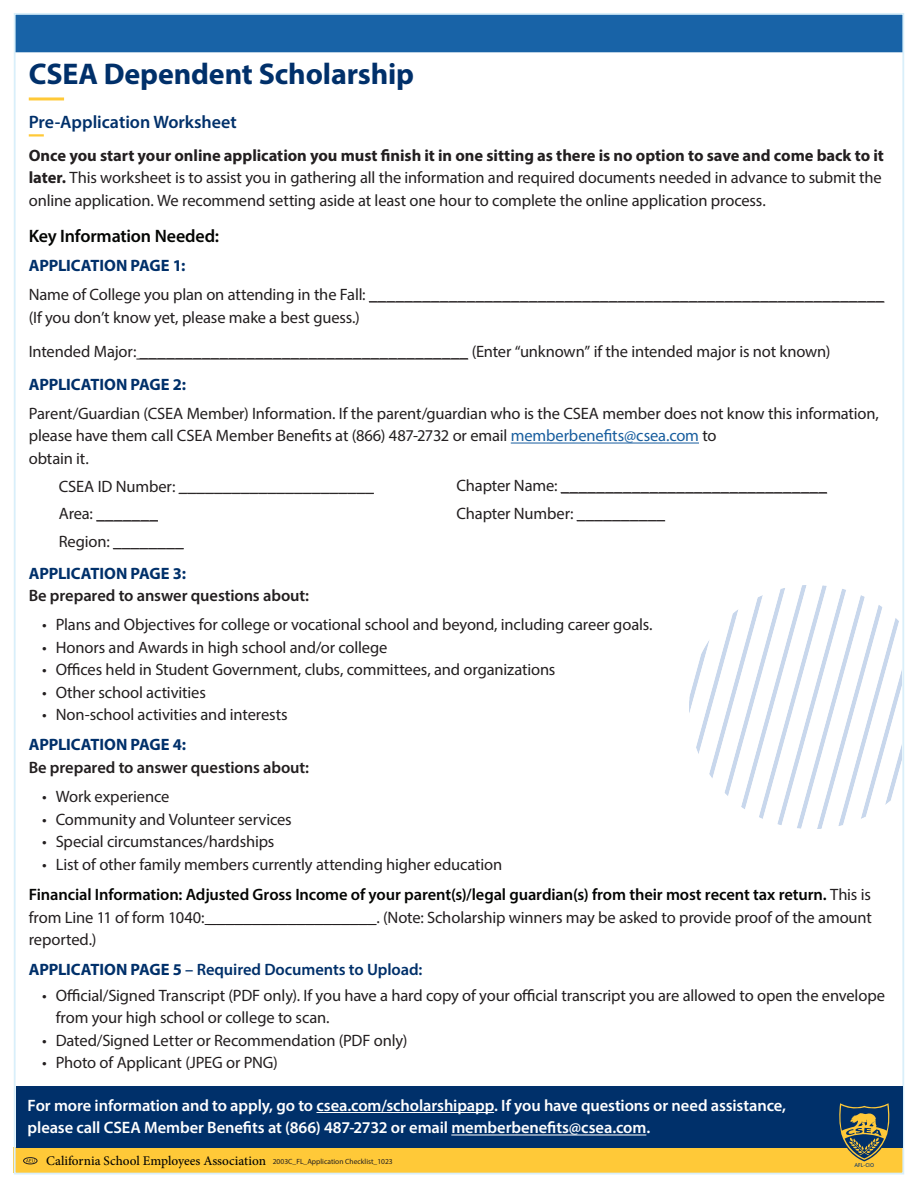
<style>
.page{position:relative;width:918px;height:1188px;background:#fff}
.page>*{position:absolute;margin:0;border:0;box-sizing:border-box;transform-origin:0 0}
.Header_Blue{font:700 30px "Myriad Pro";letter-spacing:-.005em;color:#00306a}
.Main_Body_Subheader_-_Offset{font:600 18px "Myriad Pro";color:#00306a}
.Main_Body_Copy{font:600 18px "Myriad Pro";letter-spacing:-.01em;color:#040503}
.Main_Body_Copy-2{font:16.5px/22.5px "Myriad Pro";letter-spacing:-.01em;color:#231f20}
.Main_Body_Copy-3{font:600 16.5px/22.5px "Myriad Pro";letter-spacing:-.005em;color:#fff}
.Main_Body_Copy-4{font:600 16.5px/22.5px "Myriad Pro";letter-spacing:-.005em;color:#231f20}
.Main_Body_Copy-5{font:700 16.5px "Myriad Pro";letter-spacing:-.01em;color:#00306a}
.Main_Body_Copy-6{font:600 16.5px "Myriad Pro";letter-spacing:-.005em;color:#00306a}
.t1{font:500 13.35px "Minion Pro";color:#040503}
.t2{font:5.4px "Frutiger LT Std";color:#00306a;scale:.95 1}
.s1{font-weight:700}
.s2{color:#175d9e}
.s3{font-weight:700;color:#00306a}
.s4{font-weight:600;color:#040503}
.s5{font-family:"Myriad Pro";font-weight:400;font-size:7.5px;color:#231f20}
</style>
<div class="page">
<div style="left:14px;top:1148px;width:890px;height:25px;background:#ffc938"></div>
<svg style="left:26px;top:1159px;width:9px;height:3px"></svg>
<div style="left:23px;top:1157px;width:14px;height:7px;border:1px solid #231f20;border-radius:50%"></div>
<div style="left:17px;top:16px;width:884px;height:37px;background:#1863a7"></div>
<div style="left:16px;top:1086px;width:886px;height:62px;background:#00306a"></div>
<hr style="left:29px;top:97px;width:35px;height:3px;background:#ffc938">
<hr style="left:369px;top:302px;width:516px;height:1px;background:#231f20">
<hr style="left:136px;top:359px;width:332px;height:1px;background:#231f20">
<hr style="left:511px;top:443px;width:188px;height:1px;background:#175d9e">
<hr style="left:179px;top:493px;width:195px;height:1px;background:#231f20">
<hr style="left:96px;top:521px;width:62px;height:1px;background:#231f20">
<hr style="left:113px;top:548px;width:71px;height:1px;background:#231f20">
<hr style="left:205px;top:924px;width:171px;height:1px;background:#231f20">
<svg style="left:839px;top:1103px;width:51px;height:58px"></svg>
<hr style="left:29px;top:134px;width:15px;height:3px;background:#ffc938">
<hr style="left:561px;top:493px;width:266px;height:1px;background:#231f20">
<hr style="left:577px;top:520px;width:88px;height:1px;background:#231f20">
<hr style="left:316px;top:1112px;width:178px;height:1px;background:#fff">
<hr style="left:451px;top:1135px;width:195px;height:1px;background:#fff">
<img style="left:690px;top:585px;width:212px;height:243px">
<p class="Header_Blue" style="left:29px;top:54px;width:387px">CSEA Dependent Scholarship</p>
<p class="Main_Body_Subheader_-_Offset" style="left:29px;top:110px;width:210px">Pre-Application Worksheet</p>
<p class="Main_Body_Copy-2" style="left:29px;top:144px;width:857px"><span class="s1">Once you start your online application you must finish it in one sitting as there is no option to save and come back to it later.</span> This worksheet is to assist you in gathering all the information and required documents needed in advance to submit the online application. We recommend setting aside at least one hour to complete the online application process.</p>
<p class="Main_Body_Copy" style="left:29px;top:224px;width:192px">Key Information Needed:</p>
<p class="Main_Body_Copy-5" style="left:29px;top:255px;width:158px">APPLICATION PAGE 1:</p>
<p class="Main_Body_Copy-2" style="left:29px;top:283px;width:857px">Name of College you plan on attending in the Fall: __________________________________________________________</p>
<p class="Main_Body_Copy-2" style="left:29px;top:306px;width:333px">(If you don’t know yet, please make a best guess.)</p>
<p class="Main_Body_Copy-2" style="left:29px;top:340px;width:803px">Intended Major: _____________________________________ (Enter “unknown” if the intended major is not known)</p>
<p class="Main_Body_Copy-5" style="left:29px;top:373px;width:159px">APPLICATION PAGE 2:</p>
<p class="Main_Body_Copy-2" style="left:29px;top:402px;width:852px">Parent/Guardian (CSEA Member) Information. If the parent/guardian who is the CSEA member does not know this information, please have them call CSEA Member Benefits at (866) 487-2732 or email <span class="s2">memberbenefits@csea.com</span> to<br>obtain it.</p>
<p class="Main_Body_Copy-2" style="left:59px;top:475px;width:317px">CSEA ID Number: ______________________</p>
<p class="Main_Body_Copy-2" style="left:59px;top:502px;width:101px">Area: _______</p>
<p class="Main_Body_Copy-2" style="left:59px;top:530px;width:126px">Region: ________</p>
<p class="Main_Body_Copy-4" style="left:29px;top:561px;width:282px"><span class="s3">APPLICATION PAGE 3:<br></span>Be prepared to answer questions about:</p>
<p class="Main_Body_Copy-2" style="left:42px;top:613px;width:612px">• Plans and Objectives for college or vocational school and beyond, including career goals.</p>
<p class="Main_Body_Copy-2" style="left:42px;top:636px;width:347px">• Honors and Awards in high school and/or college</p>
<p class="Main_Body_Copy-2" style="left:42px;top:658px;width:515px">• Offices held in Student Government, clubs, committees, and organizations</p>
<p class="Main_Body_Copy-2" style="left:42px;top:681px;width:165px">• Other school activities</p>
<p class="Main_Body_Copy-2" style="left:42px;top:703px;width:247px">• Non-school activities and interests</p>
<p class="Main_Body_Copy-5" style="left:29px;top:733px;width:159px">APPLICATION PAGE 4:</p>
<p class="Main_Body_Copy-4" style="left:29px;top:756px;width:282px">Be prepared to answer questions about:</p>
<p class="Main_Body_Copy-2" style="left:42px;top:785px;width:129px">• Work experience</p>
<p class="Main_Body_Copy-2" style="left:42px;top:808px;width:251px">• Community and Volunteer services</p>
<p class="Main_Body_Copy-2" style="left:42px;top:830px;width:234px">• Special circumstances/hardships</p>
<p class="Main_Body_Copy-2" style="left:42px;top:853px;width:462px">• List of other family members currently attending higher education</p>
<p class="Main_Body_Copy-2" style="left:29px;top:883px;width:845px;text-align:justify"><span class="s4">Financial Information: Adjusted Gross Income of your parent(s)/legal guardian(s) from their most recent tax return.</span> This is from Line 11 of form 1040: ___________________. (Note: Scholarship winners may be asked to provide proof of the amount reported.)</p>
<p class="Main_Body_Copy-6" style="left:29px;top:959px;width:395px"><span class="s1">APPLICATION PAGE 5</span> – Required Documents to Upload:</p>
<p class="Main_Body_Copy-2" style="left:56px;top:984px;width:831px;text-indent:-14px">• Official/Signed Transcript (PDF only). If you have a hard copy of your official transcript you are allowed to open the envelope from your high school or college to scan.</p>
<p class="Main_Body_Copy-2" style="left:42px;top:1029px;width:367px">• Dated/Signed Letter or Recommendation (PDF only)</p>
<p class="Main_Body_Copy-2" style="left:42px;top:1051px;width:237px">• Photo of Applicant (JPEG or PNG)</p>
<p class="Main_Body_Copy-2" style="left:457px;top:474px;width:372px">Chapter Name: ______________________________</p>
<p class="Main_Body_Copy-2" style="left:457px;top:502px;width:210px">Chapter Number: __________</p>
<p class="Main_Body_Copy-3" style="left:28px;top:1094px;width:760px">For more information and to apply, go to csea.com/scholarshipapp. If you have questions or need assistance, please call CSEA Member Benefits at (866) 487-2732 or email memberbenefits@csea.com.</p>
<p class="t1" style="left:46px;top:1152px;width:348px">California School Employees Association <span class="s5">2003C_FL_Application Checklist_1023</span></p>
<p class="t2" style="left:855px;top:1162px;width:22px">AFL-CIO</p>
</div>
